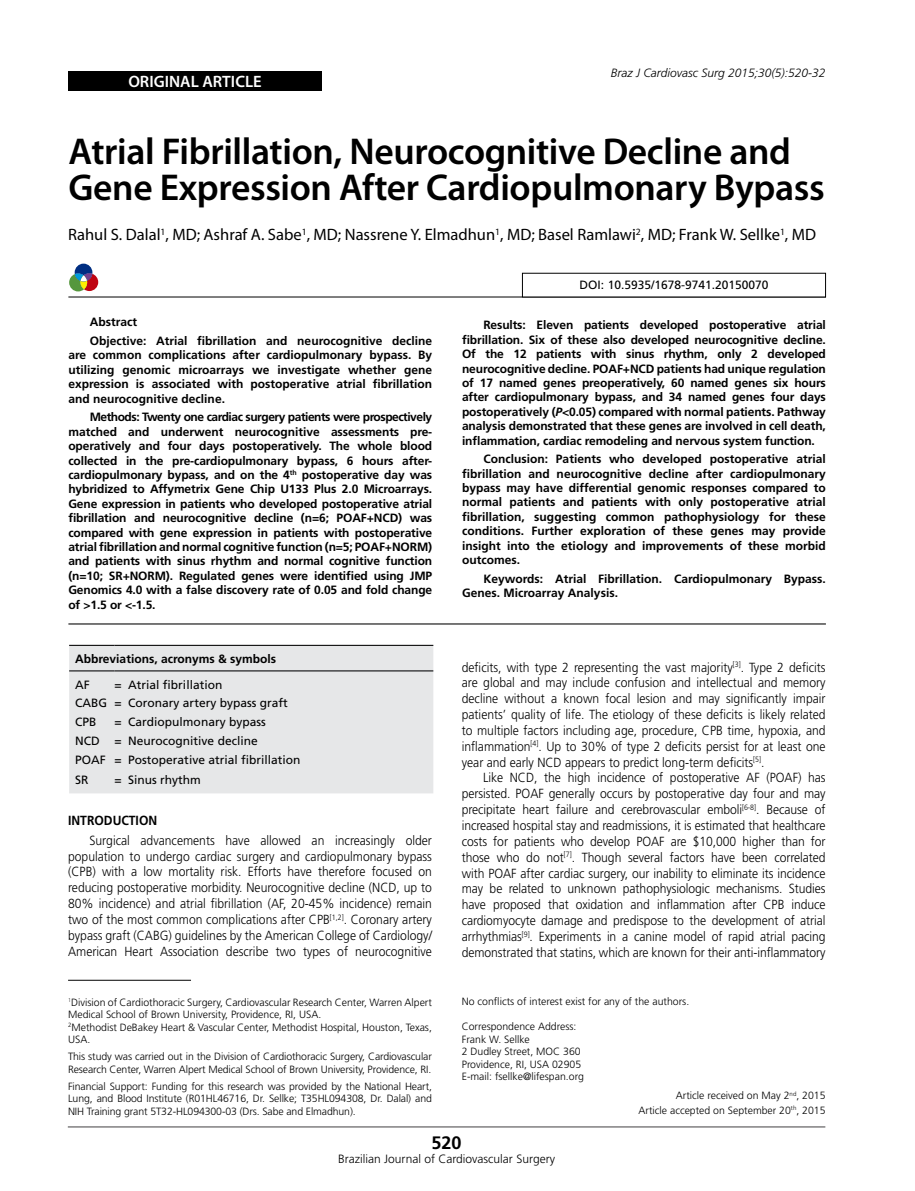
<style>
.page{position:relative;width:915px;height:1191px;background:#fff}
.page>*{position:absolute;margin:0;border:0;box-sizing:border-box;transform-origin:0 0}
.t1{font:600 37.5px/36px "Myriad Pro";letter-spacing:-.01em;color:#000}
.t2{font:700 18px "Frutiger";color:#000}
.t3{font:16.5px "Myriad Pro";color:#000}
.t4{font:600 16.5px "Myriad Pro";color:#fff}
.t5{font:300 13.2px/15.9px "Frutiger";color:#000;text-align:justify;scale:.92 1}
.t6{font:700 13.2px "Frutiger";color:#000;scale:.92 1}
.t7{font:700 12px/14.4px "Frutiger";color:#000;text-align:justify}
.t8{font:12px/19.2px "Frutiger";color:#000}
.t9{font:300 12px "Frutiger";color:#000}
.t10{font:italic 300 12px "Frutiger";color:#000}
.t11{font:300 10.5px/12.6px "Frutiger";color:#000}
.s1{font-style:italic}
</style>
<div class="page">
<hr style="left:68px;top:1126px;width:757px;height:1px;background:#414042">
<div style="left:68px;top:71px;width:254px;height:19px;background:#000"></div>
<hr style="left:68px;top:623px;width:757px;height:1px;background:#000">
<div style="left:69px;top:646px;width:364px;height:147px;background:#e6e7e8"></div>
<hr style="left:69px;top:645px;width:45px;height:1px;background:#000">
<hr style="left:114px;top:645px;width:319px;height:1px;background:#000">
<hr style="left:69px;top:670px;width:45px;height:1px;background:#434345">
<hr style="left:114px;top:670px;width:319px;height:1px;background:#434345">
<hr style="left:68px;top:297px;width:757px;height:1px;background:#000">
<hr style="left:68px;top:980px;width:123px;height:1px;background:#000">
<svg style="left:69px;top:264px;width:29px;height:27px"></svg>
<h3 class="t4" style="left:128px;top:72px;width:135px">ORIGINAL ARTICLE</h3>
<p class="t10" style="left:610px;top:66px;width:216px">Braz J Cardiovasc Surg 2015;30(5):520-32</p>
<h1 class="t1" style="left:68px;top:134px;width:757px">Atrial Fibrillation, Neurocognitive Decline and<br>Gene Expression After Cardiopulmonary Bypass</h1>
<h3 class="t3" style="left:68px;top:226px;width:749px">Rahul S. Dalal<sup>1</sup>, MD; Ashraf A. Sabe<sup>1</sup>, MD; Nassrene Y. Elmadhun<sup>1</sup>, MD; Basel Ramlawi<sup>2</sup>, MD; Frank W. Sellke<sup>1</sup>, MD</h3>
<p class="t7" style="left:90px;top:313px;width:344px;line-height:18.6px">Abstract<br>Objective: Atrial fibrillation and neurocognitive decline</p>
<p class="t7" style="left:68px;top:348px;width:365px">are common complications after cardiopulmonary bypass. By utilizing genomic microarrays we investigate whether gene expression is associated with postoperative atrial fibrillation and neurocognitive decline.</p>
<p class="t7" style="left:68px;top:410px;width:365px;text-indent:21px">Methods: Twenty one cardiac surgery patients were prospectively matched and underwent neurocognitive assessments pre&shy;operatively and four days postoperatively. The whole blood collected in the pre-cardiopulmonary bypass, 6 hours after&shy;cardiopulmonary bypass, and on the 4<sup>th</sup> postoperative day was hybridized to Affymetrix Gene Chip U133 Plus 2.0 Microarrays.<br>Gene expression in patients who developed postoperative atrial fibrillation and neurocognitive decline (n=6; POAF+NCD) was compared with gene expression in patients with postoperative atrial fibrillation and normal cognitive function (n=5; POAF+NORM) and patients with sinus rhythm and normal cognitive function (n=10; SR+NORM). Regulated genes were identified using JMP Genomics 4.0 with a false discovery rate of 0.05 and fold change of &gt;1.5 or &lt;-1.5.</p>
<p class="t7" style="left:75px;top:651px;width:202px">Abbreviations, acronyms &amp; symbols</p>
<p class="t8" style="left:75px;top:675px;width:16px">AF</p>
<p class="t8" style="left:75px;top:675px;width:214px;line-height:18.6px;text-indent:39px">= Atrial fibrillation<br>CABG = Coronary artery bypass graft<br>CPB</p>
<p class="t8" style="left:75px;top:712px;width:227px;text-indent:39px">= Cardiopulmonary bypass<br>NCD = Neurocognitive decline<br>POAF = Postoperative atrial fibrillation<br>SR</p>
<p class="t8" style="left:114px;top:769px;width:88px">= Sinus rhythm</p>
<p class="t6" style="left:68px;top:812px;width:98px">INTRODUCTION</p>
<p class="t5" style="left:68px;top:832px;width:397px;text-indent:21px">Surgical advancements have allowed an increasingly older population to undergo cardiac surgery and cardiopulmonary bypass (CPB) with a low mortality risk. Efforts have therefore focused on reducing postoperative morbidity. Neurocognitive decline (NCD, up to 80% incidence) and atrial fibrillation (AF, 20-45% incidence) remain two of the most common complications after CPB<sup>[1,2]</sup>. Coronary artery bypass graft (CABG) guidelines by the American College of Cardiology/ American Heart Association describe two types of neurocognitive</p>
<p class="t11" style="left:68px;top:995px;width:365px"><sup>1</sup>Division of Cardiothoracic Surgery, Cardiovascular Research Center, Warren Alpert Medical School of Brown University, Providence, RI, USA.<br><sup>2</sup>Methodist DeBakey Heart &amp; Vascular Center, Methodist Hospital, Houston, Texas, USA.</p>
<p class="t11" style="left:68px;top:1050px;width:365px">This study was carried out in the Division of Cardiothoracic Surgery, Cardiovascular<br>Research Center, Warren Alpert Medical School of Brown University, Providence, RI.</p>
<p class="t11" style="left:68px;top:1079px;width:365px;text-align:justify">Financial Support: Funding for this research was provided by the National Heart, Lung, and Blood Institute (R01HL46716, Dr. Sellke; T35HL094308, Dr. Dalal) and NIH Training grant 5T32-HL094300-03 (Drs. Sabe and Elmadhun).</p>
<p class="t8" style="left:579px;top:275px;width:190px">DOI: 10.5935/1678-9741.20150070</p>
<p class="t7" style="left:462px;top:318px;width:365px;text-indent:21px">Results: Eleven patients developed postoperative atrial fibrillation. Six of these also developed neurocognitive decline.<br>Of the 12 patients with sinus rhythm, only 2 developed neurocognitive decline. POAF+NCD patients had unique regulation of 17 named genes preoperatively, 60 named genes six hours after cardiopulmonary bypass, and 34 named genes four days postoperatively (<span class="s1">P</span>&lt;0.05) compared with normal patients. Pathway analysis demonstrated that these genes are involved in cell death, inflammation, cardiac remodeling and nervous system function.</p>
<p class="t7" style="left:462px;top:452px;width:365px;text-indent:21px">Conclusion: Patients who developed postoperative atrial fibrillation and neurocognitive decline after cardiopulmonary bypass may have differential genomic responses compared to normal patients and patients with only postoperative atrial fibrillation, suggesting common pathophysiology for these conditions. Further exploration of these genes may provide insight into the etiology and improvements of these morbid outcomes.</p>
<p class="t7" style="left:462px;top:571px;width:365px;text-indent:21px">Keywords: Atrial Fibrillation. Cardiopulmonary Bypass.<br>Genes. Microarray Analysis.</p>
<p class="t5" style="left:461px;top:659px;width:397px">deficits, with type 2 representing the vast majority<sup>[3]</sup>. Type 2 deficits are global and may include confusion and intellectual and memory decline without a known focal lesion and may significantly impair patients’ quality of life. The etiology of these deficits is likely related to multiple factors including age, procedure, CPB time, hypoxia, and inflammation<sup>[4]</sup>. Up to 30% of type 2 deficits persist for at least one year and early NCD appears to predict long-term deficits<sup>[5]</sup>.</p>
<p class="t5" style="left:461px;top:770px;width:397px;text-indent:21px">Like NCD, the high incidence of postoperative AF (POAF) has persisted. POAF generally occurs by postoperative day four and may precipitate heart failure and cerebrovascular emboli<sup>[6-8]</sup>. Because of increased hospital stay and readmissions, it is estimated that healthcare costs for patients who develop POAF are $10,000 higher than for those who do not<sup>[7]</sup>. Though several factors have been correlated with POAF after cardiac surgery, our inability to eliminate its incidence may be related to unknown pathophysiologic mechanisms. Studies have proposed that oxidation and inflammation after CPB induce cardiomyocyte damage and predispose to the development of atrial arrhythmias<sup>[9]</sup>. Experiments in a canine model of rapid atrial pacing demonstrated that statins, which are known for their anti-inflammatory</p>
<p class="t11" style="left:461px;top:995px;width:229px">No conflicts of interest exist for any of the authors.</p>
<p class="t11" style="left:461px;top:1020px;width:124px">Correspondence Address:<br>Frank W. Sellke<br>2 Dudley Street, MOC 360<br>Providence, RI, USA 02905<br>E-mail: fsellke@lifespan.org</p>
<p class="t11" style="left:638px;top:1088px;width:188px;line-height:14.4px;text-align:right">Article received on May 2<sup>nd</sup>, 2015<br>Article accepted on September 20<sup>th</sup>, 2015</p>
<h2 class="t2" style="left:431px;top:1132px;width:32px">520</h2>
<p class="t9" style="left:338px;top:1152px;width:218px">Brazilian Journal of Cardiovascular Surgery</p>
</div>
